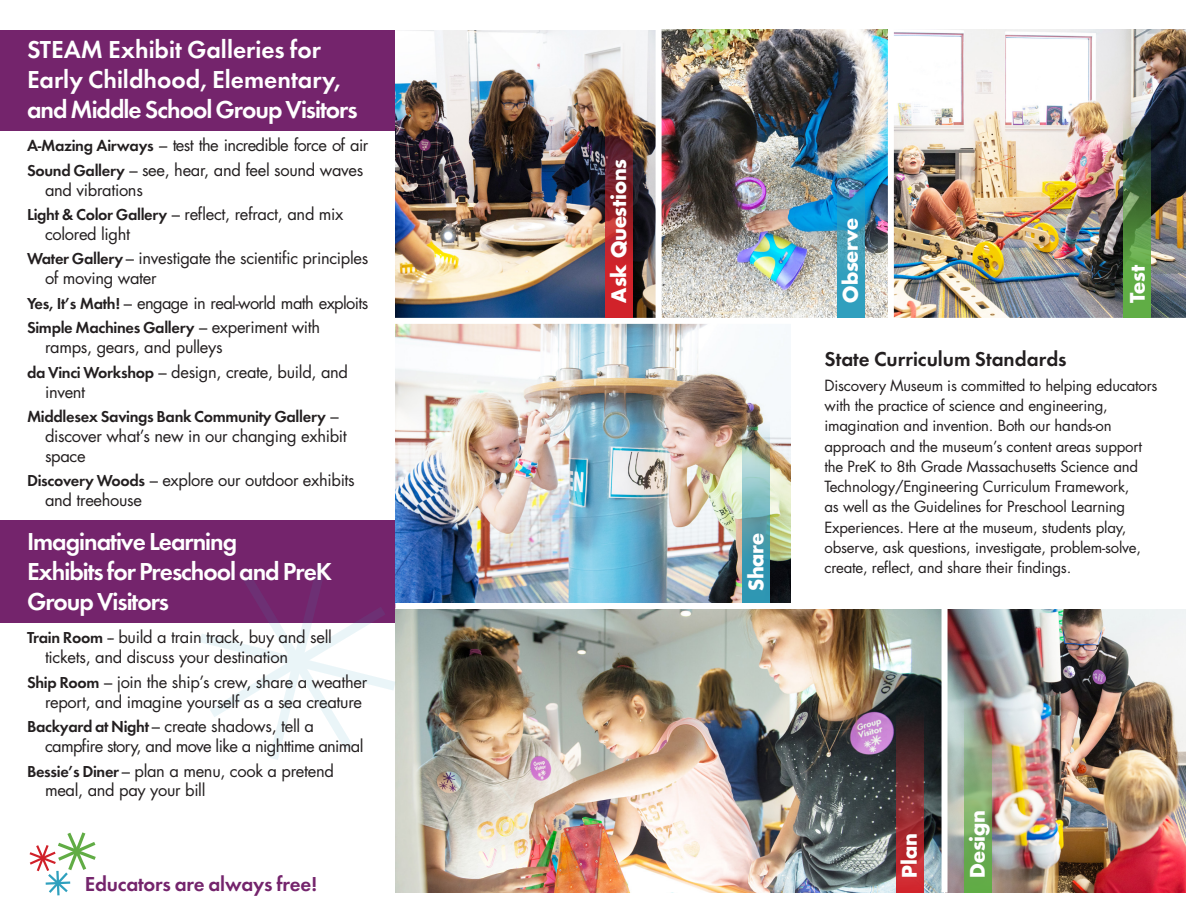
<style>
.page{position:relative;width:1186px;height:918px;background:#fff}
.page>*{position:absolute;margin:0;border:0;box-sizing:border-box;transform-origin:0 0}
.t1{font:25.5px/30px "Futura Dem Bld";color:#fff}
.t2{font:25.5px/30px "Futura Dem Bld";letter-spacing:-.04em;color:#fff}
.t3{font:21px "Futura Dem Bld";color:#231f20}
.t4{font:21px "Futura Dem Bld";letter-spacing:-.01em;color:#74246c}
.t5{font:700 19.5px "Futura";letter-spacing:-.01em;color:#fff}
.t6{font:16.5px/20px "Futura";letter-spacing:-.02em;color:#231f20}
.t7{font:16.5px/20px "Futura";letter-spacing:-.04em;color:#231f20}
.t8{font:15px/20.2px "Futura";letter-spacing:-.015em;color:#231f20}
.s1{font-family:"Futura Dem Bld"}
</style>
<div class="page">
<div style="left:0;top:30px;width:395px;height:101px;background:#74246c"></div>
<div style="left:0;top:521px;width:395px;height:102px;background:#74246c"></div>
<img style="left:395px;top:609px;width:546px;height:284px">
<img style="left:395px;top:324px;width:396px;height:279px">
<img style="left:395px;top:31px;width:261px;height:287px">
<img style="left:662px;top:29px;width:524px;height:289px">
<img style="left:947px;top:609px;width:239px;height:284px">
<div style="left:888px;top:0;width:6px;height:319px;background:#fff"></div>
<svg style="left:896px;top:711px;width:27px;height:182px;background:#81282d"></svg>
<img style="left:837px;top:136px;width:27px;height:182px">
<svg style="left:606px;top:93px;width:27px;height:225px;background:#a02d2c"></svg>
<svg style="left:965px;top:697px;width:27px;height:196px;background:#7fa26a"></svg>
<svg style="left:1123px;top:118px;width:27px;height:200px;background:#538447"></svg>
<svg style="left:742px;top:421px;width:28px;height:182px;background:#6ba7ae"></svg>
<svg style="left:200px;top:554px;width:205px;height:216px"></svg>
<svg style="left:29px;top:832px;width:67px;height:63px"></svg>
<p class="t1" style="left:27px;top:36px;width:332px">STEAM Exhibit Galleries for<br>Early Childhood, Elementary, and Middle School Group Visitors</p>
<p class="t7" style="left:27px;top:135px;width:343px"><span class="s1">A-Mazing Airways</span> – test the incredible force of air</p>
<p class="t6" style="left:45px;top:159px;width:320px;text-indent:-18px"><span class="s1">Sound Gallery</span> – see, hear, and feel sound waves and vibrations</p>
<p class="t6" style="left:45px;top:204px;width:300px;text-indent:-18px"><span class="s1">Light &amp; Color Gallery</span> – reflect, refract, and mix colored light</p>
<p class="t6" style="left:45px;top:248px;width:325px;text-indent:-18px"><span class="s1">Water Gallery</span> – investigate the scientific principles of moving water</p>
<p class="t7" style="left:27px;top:293px;width:343px"><span class="s1">Yes, It’s Math!</span> – engage in real-world math exploits</p>
<p class="t6" style="left:45px;top:317px;width:277px;text-indent:-18px"><span class="s1">Simple Machines Gallery</span> – experiment with ramps, gears, and pulleys</p>
<p class="t6" style="left:45px;top:361px;width:305px;text-indent:-18px"><span class="s1">da Vinci Workshop</span> – design, create, build, and invent</p>
<p class="t6" style="left:45px;top:406px;width:303px;text-indent:-18px"><span class="s1">Middlesex Savings Bank Community Gallery</span> – discover what’s new in our changing exhibit space</p>
<p class="t6" style="left:45px;top:470px;width:311px;text-indent:-18px"><span class="s1">Discovery Woods</span> – explore our outdoor exhibits and treehouse</p>
<p class="t2" style="left:27px;top:529px;width:307px">Imaginative Learning<br>Exhibits for Preschool and PreK<br>Group Visitors</p>
<p class="t6" style="left:45px;top:627px;width:288px;text-indent:-18px"><span class="s1">Train Room</span> -- build a train track, buy and sell tickets, and discuss your destination</p>
<p class="t6" style="left:45px;top:671px;width:324px;text-indent:-18px"><span class="s1">Ship Room</span> – join the ship’s crew, share a weather report, and imagine yourself as a sea creature</p>
<p class="t7" style="left:45px;top:716px;width:320px;text-indent:-18px"><span class="s1">Backyard at Night</span> – create shadows, tell a campfire story, and move like a nighttime animal</p>
<p class="t6" style="left:45px;top:760px;width:290px;text-indent:-18px"><span class="s1">Bessie’s Diner</span> – plan a menu, cook a pretend meal, and pay your bill</p>
<p class="t4" style="left:85px;top:870px;width:234px">Educators are always free!</p>
<p class="t5" style="left:605px;top:303px;width:145px;rotate:-90deg">Ask Questions</p>
<p class="t5" style="left:742px;top:591px;width:60px;rotate:-90deg">Share</p>
<p class="t5" style="left:837px;top:303px;width:86px;rotate:-90deg">Observe</p>
<p class="t5" style="left:1124px;top:303px;width:39px;rotate:-90deg">Test</p>
<p class="t3" style="left:824px;top:345px;width:244px">State Curriculum Standards</p>
<p class="t8" style="left:824px;top:375px;width:335px">Discovery Museum is committed to helping educators with the practice of science and engineering, imagination and invention. Both our hands-on approach and the museum’s content areas support the PreK to 8th Grade Massachusetts Science and Technology/Engineering Curriculum Framework,<br>as well as the Guidelines for Preschool Learning Experiences. Here at the museum, students play, observe, ask questions, investigate, problem-solve, create, reflect, and share their findings.</p>
<p class="t5" style="left:896px;top:878px;width:46px;rotate:-90deg">Plan</p>
<p class="t5" style="left:964px;top:878px;width:69px;rotate:-90deg">Design</p>
</div>
